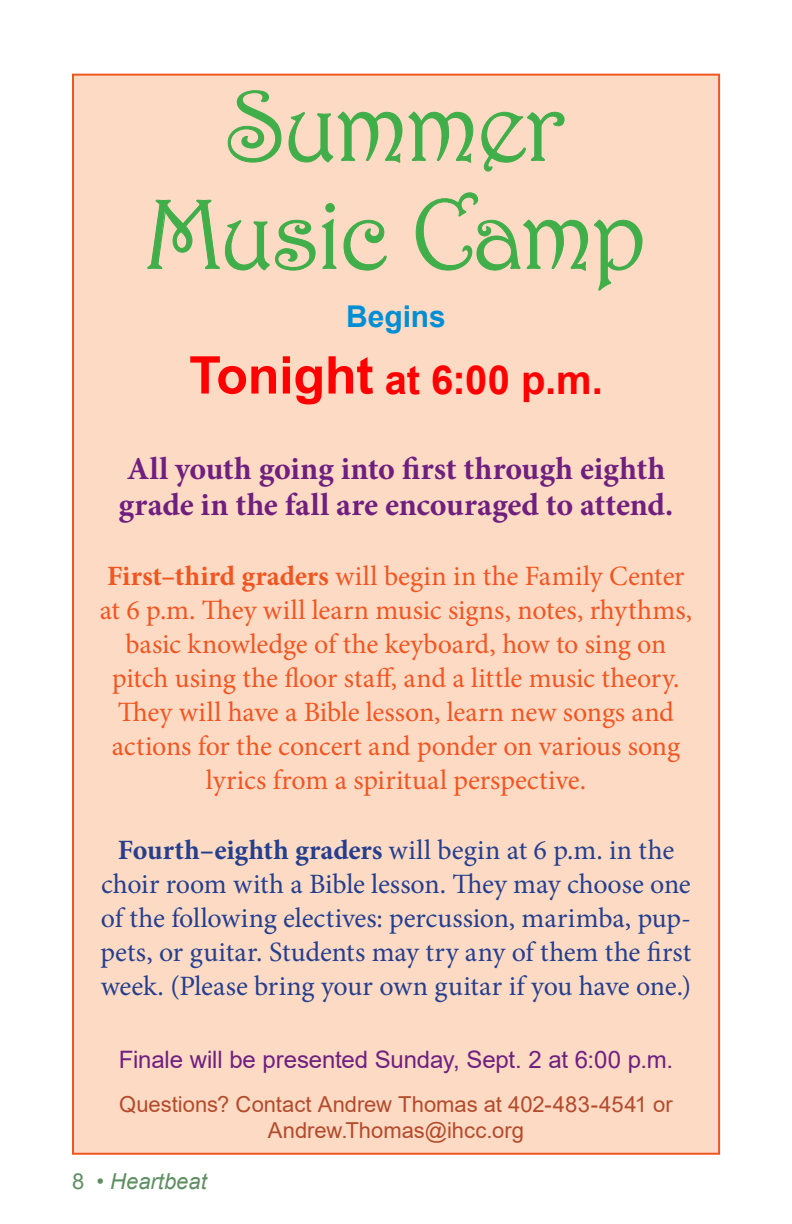
<style>
.page{position:relative;width:792px;height:1224px;background:#fff}
.page>*{position:absolute;margin:0;border:0;box-sizing:border-box;transform-origin:0 0}
.t1{font:100px/108px "Harrington";letter-spacing:-.035em;color:#40ae49;text-align:center}
.t2{font:700 40px "Arial";color:#f00}
.Text{font:700 32px/36px "Minion Pro";letter-spacing:-.005em;color:#6f207f}
.t3{font:700 30px "Arial";color:#008ed4}
.Text-2{font:28px/34px "Minion Pro";letter-spacing:-.005em;color:#f15622;text-align:center}
.Text-3{font:28px/34px "Minion Pro";letter-spacing:-.005em;color:#253f8e;text-align:center}
.t4{font:24px "Arial";letter-spacing:-.005em;color:#6f2080}
.t5{font:22px/26px "Arial";color:#b34b2c;text-align:center}
.t6{font:italic 22px "Arial";color:#608e63}
.s1{font-size:52px}
.s2{font-weight:700}
.s3{font-style:normal}
</style>
<div class="page">
<div style="left:72px;top:74px;width:648px;height:1081px;background:#fddac4;border:2px solid #f15622"></div>
<svg style="left:227px;top:90px;width:55px;height:73px"></svg>
<svg style="left:288px;top:111px;width:186px;height:52px"></svg>
<svg style="left:481px;top:111px;width:84px;height:61px"></svg>
<svg style="left:147px;top:199px;width:190px;height:72px"></svg>
<svg style="left:343px;top:219px;width:44px;height:52px"></svg>
<svg style="left:415px;top:192px;width:228px;height:99px"></svg>
<p class="t1" style="left:145px;top:71px;width:503px">Summer<br>Music Camp</p>
<p class="t3" style="left:346px;top:295px;width:101px">Begins</p>
<p class="t2" style="left:189px;top:351px;width:415px"><span class="s1">Tonight</span> at 6:00 p.m.</p>
<p class="Text" style="left:119px;top:450px;width:556px">All youth going into first through eighth grade in the fall are encouraged to attend.</p>
<p class="Text-2" style="left:100px;top:559px;width:594px"><span class="s2">First–third graders</span> will begin in the Family Center at 6 p.m. They will learn music signs, notes, rhythms, basic knowledge of the keyboard, how to sing on pitch using the floor staff, and a little music theory.<br>They will have a Bible lesson, learn new songs and actions for the concert and ponder on various song lyrics from a spiritual perspective.</p>
<p class="Text-3" style="left:101px;top:833px;width:592px"><span class="s2">Fourth–eighth graders</span> will begin at 6 p.m. in the choir room with a Bible lesson. They may choose one of the following electives: percussion, marimba, pup&shy;pets, or guitar. Students may try any of them the first week. (Please bring your own guitar if you have one.)</p>
<p class="t4" style="left:119px;top:1043px;width:556px">Finale will be presented Sunday, Sept. 2 at 6:00 p.m.</p>
<p class="t5" style="left:119px;top:1091px;width:555px">Questions? Contact Andrew Thomas at 402-483-4541 or<br>Andrew.Thomas@ihcc.org</p>
<p class="t6" style="left:72px;top:1167px;width:136px"><span class="s3">8 •</span> Heartbeat</p>
</div>
